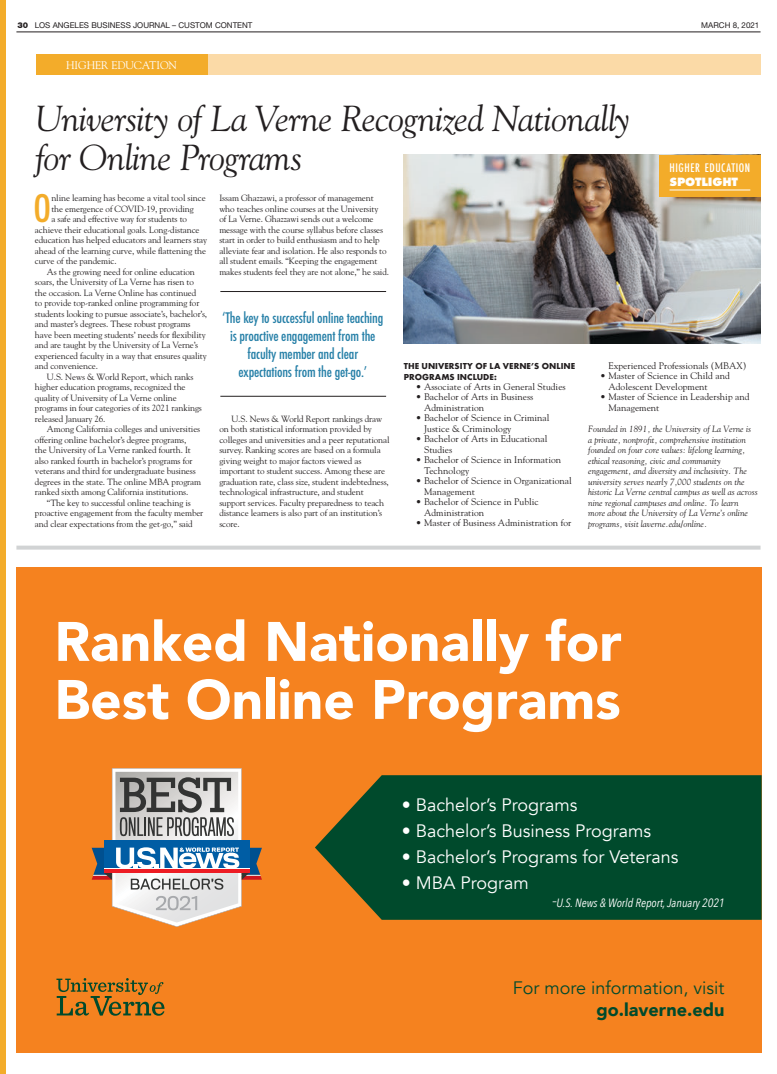
<style>
.page{position:relative;width:777px;height:1074px;background:#fff}
.page>*{position:absolute;margin:0;border:0;box-sizing:border-box;transform-origin:0 0}
.t1{font:900 55px/58px "Avenir";color:#fff}
.t2{font:500 condensed 36.9px "Futura";color:#f3ac2a}
.t3{font:italic 36px/38px "Goudy";letter-spacing:-.015em;color:#231f20}
.t4{font:18px "Avenir";color:#fff}
.t5{font:18px "Avenir";color:#004a2c}
.t6{font:900 18px "Avenir";color:#004a2c}
.t7{font:500 condensed 16px/18px "Futura T";letter-spacing:-.01em;color:#257fa7;text-align:center}
.t8{font:500 condensed 13px "Futura T";letter-spacing:.045em;color:#fff}
.t9{font:800 12.5px "Futura T";letter-spacing:-.015em;color:#fff}
.t10{font:italic 12px "Avenir Next Condensed";color:#fff}
.t11{font:11px "Goudy";letter-spacing:-.005em;color:#fff}
.t12{font:9.5px/10.5px "Goudy";letter-spacing:.005em;color:#231f20}
.t13{font:9px/10.5px "Goudy";letter-spacing:-.01em;color:#231f20}
.t14{font:italic 9px/10.5px "Goudy";letter-spacing:.005em;color:#231f20}
.t15{font:700 9px/10.5px "Futura T";letter-spacing:.005em;color:#231f20}
.t16{font:8px "Helvetica Neue LT Std";color:#231f20}
.s1{font-weight:900}
</style>
<div class="page">
<svg style="left:16px;top:546px;width:745px;height:4px;fill:#d1d3d4"></svg>
<div style="left:0;top:0;width:6px;height:1074px;background:#f3ac2a"></div>
<hr style="left:16px;top:32px;width:745px;height:1px;background:#231f20">
<div style="left:206px;top:54px;width:555px;height:21px;background:#fbdaa7"></div>
<div style="left:36px;top:54px;width:171px;height:21px;background:#f3ac2a"></div>
<div style="left:16px;top:567px;width:746px;height:486px;background:#f5821f"></div>
<svg style="left:315px;top:775px;width:447px;height:145px;fill:#004a2c"></svg>
<svg style="left:56px;top:978px;width:109px;height:38px"></svg>
<svg style="left:92px;top:768px;width:170px;height:159px"></svg>
<hr style="left:220px;top:291px;width:166px;height:1px;background:#231f20">
<hr style="left:220px;top:396px;width:166px;height:1px;background:#231f20">
<img style="left:404px;top:155px;width:357px;height:189px">
<div style="left:659px;top:155px;width:102px;height:42px;background:#f3ac2a"></div>
<hr style="left:670px;top:190px;width:80px;height:1px;background:#fff">
<p class="t16" style="left:17px;top:20px;width:237px"><span class="s1">30</span> LOS ANGELES BUSINESS JOURNAL – CUSTOM CONTENT</p>
<p class="t16" style="left:701px;top:20px;width:60px">MARCH 8, 2021</p>
<p class="t11" style="left:66px;top:58px;width:113px">HIGHER EDUCATION</p>
<h3 class="t3" style="left:35px;top:99px;width:597px">University of La Verne Recognized Nationally for Online Programs</h3>
<h3 class="t8" style="left:670px;top:160px;width:82px">HIGHER EDUCATION</h3>
<h3 class="t9" style="left:670px;top:174px;width:70px">SPOTLIGHT</h3>
<h2 class="t2" style="left:33px;top:185px;width:19px">O</h2>
<p class="t13" style="left:51px;top:192px;width:156px">nline learning has become a vital tool since</p>
<p class="t13" style="left:51px;top:203px;width:144px">the emergence of COVID-19, providing</p>
<p class="t13" style="left:51px;top:213px;width:137px">a safe and effective way for students to</p>
<p class="t13" style="left:35px;top:224px;width:166px">achieve their educational goals. Long-distance</p>
<p class="t13" style="left:35px;top:234px;width:174px">education has helped educators and learners stay</p>
<p class="t13" style="left:35px;top:245px;width:173px">ahead of the learning curve, while flattening the</p>
<p class="t13" style="left:35px;top:255px;width:83px">curve of the pandemic.</p>
<p class="t13" style="left:47px;top:266px;width:149px">As the growing need for online education</p>
<p class="t13" style="left:35px;top:276px;width:160px">soars, the University of La Verne has risen to</p>
<p class="t13" style="left:35px;top:287px;width:163px">the occasion. La Verne Online has continued</p>
<p class="t13" style="left:35px;top:297px;width:166px">to provide top-ranked online programming for</p>
<p class="t13" style="left:35px;top:308px;width:174px">students looking to pursue associate’s, bachelor’s,</p>
<p class="t13" style="left:35px;top:318px;width:157px">and master’s degrees. These robust programs</p>
<p class="t13" style="left:35px;top:329px;width:172px">have been meeting students’ needs for flexibility</p>
<p class="t13" style="left:35px;top:339px;width:165px">and are taught by the University of La Verne’s</p>
<p class="t13" style="left:35px;top:350px;width:173px">experienced faculty in a way that ensures quality</p>
<p class="t13" style="left:35px;top:360px;width:65px">and convenience.</p>
<p class="t13" style="left:47px;top:371px;width:148px">U.S. News &amp; World Report, which ranks</p>
<p class="t13" style="left:35px;top:381px;width:152px">higher education programs, recognized the</p>
<p class="t13" style="left:35px;top:392px;width:143px">quality of University of La Verne online</p>
<p class="t13" style="left:35px;top:402px;width:168px">programs in four categories of its 2021 rankings</p>
<p class="t13" style="left:35px;top:413px;width:72px">released January 26.</p>
<p class="t13" style="left:47px;top:423px;width:155px">Among California colleges and universities</p>
<p class="t13" style="left:35px;top:434px;width:153px">offering online bachelor’s degree programs,</p>
<p class="t13" style="left:35px;top:444px;width:157px">the University of La Verne ranked fourth. It</p>
<p class="t13" style="left:35px;top:455px;width:159px">also ranked fourth in bachelor’s programs for</p>
<p class="t13" style="left:35px;top:465px;width:162px">veterans and third for undergraduate business</p>
<p class="t13" style="left:35px;top:476px;width:168px">degrees in the state. The online MBA program</p>
<p class="t13" style="left:35px;top:486px;width:155px">ranked sixth among California institutions.</p>
<p class="t13" style="left:47px;top:497px;width:145px">“The key to successful online teaching is</p>
<p class="t13" style="left:35px;top:507px;width:170px">proactive engagement from the faculty member</p>
<p class="t13" style="left:35px;top:518px;width:159px">and clear expectations from the get-go,” said</p>
<p class="t13" style="left:219px;top:192px;width:171px">Issam Ghazzawi, a professor of management who teaches online courses at the University<br>of La Verne. Ghazzawi sends out a welcome message with the course syllabus before classes start in order to build enthusiasm and to help alleviate fear and isolation. He also responds to all student emails. “Keeping the engagement makes students feel they are not alone,” he said.</p>
<h3 class="t7" style="left:222px;top:309px;width:163px">‘The key to successful online teaching is proactive engagement from the faculty member and clear expectations from the get-go.’</h3>
<p class="t13" style="left:219px;top:413px;width:172px;text-indent:12px">U.S. News &amp; World Report rankings draw on both statistical information provided by colleges and universities and a peer reputational survey. Ranking scores are based on a formula giving weight to major factors viewed as important to student success. Among these are graduation rate, class size, student indebtedness, technological infrastructure, and student support services. Faculty preparedness to teach distance learners is also part of an institution’s score.</p>
<p class="t15" style="left:404px;top:361px;width:173px">THE UNIVERSITY OF LA VERNE’S ONLINE<br>PROGRAMS INCLUDE:</p>
<p class="t12" style="left:416px;top:381px;width:151px">• Associate of Arts in General Studies</p>
<p class="t12" style="left:424px;top:392px;width:111px;text-indent:-8px">• Bachelor of Arts in Business<br>Administration</p>
<p class="t12" style="left:424px;top:413px;width:127px;text-indent:-8px">• Bachelor of Science in Criminal<br>Justice &amp; Criminology</p>
<p class="t12" style="left:424px;top:434px;width:125px;text-indent:-8px">• Bachelor of Arts in Educational<br>Studies</p>
<p class="t12" style="left:424px;top:455px;width:139px;text-indent:-8px">• Bachelor of Science in Information<br>Technology</p>
<p class="t12" style="left:424px;top:476px;width:149px;text-indent:-8px">• Bachelor of Science in Organizational<br>Management</p>
<p class="t12" style="left:424px;top:497px;width:116px;text-indent:-8px">• Bachelor of Science in Public<br>Administration</p>
<p class="t12" style="left:416px;top:518px;width:157px">• Master of Business Administration for</p>
<p class="t12" style="left:608px;top:360px;width:140px">Experienced Professionals (MBAX)</p>
<p class="t12" style="left:608px;top:371px;width:123px;text-indent:-8px">• Master of Science in Child and<br>Adolescent Development</p>
<p class="t12" style="left:608px;top:392px;width:143px;text-indent:-8px">• Master of Science in Leadership and<br>Management</p>
<p class="t14" style="left:588px;top:423px;width:171px">Founded in 1891, the University of La Verne is<br>a private, nonprofit, comprehensive institution founded on four core values: lifelong learning, ethical reasoning, civic and community engagement, and diversity and inclusivity. The university serves nearly 7,000 students on the historic La Verne central campus as well as across nine regional campuses and online. To learn more about the University of La Verne’s online programs, visit laverne.edu/online.</p>
<h1 class="t1" style="left:54px;top:611px;width:569px">Ranked Nationally for<br>Best Online Programs</h1>
<h3 class="t4" style="left:402px;top:794px;width:177px">• Bachelor’s Programs</h3>
<h3 class="t4" style="left:402px;top:820px;width:251px">• Bachelor’s Business Programs</h3>
<h3 class="t4" style="left:402px;top:846px;width:278px">• Bachelor’s Programs for Veterans</h3>
<h3 class="t4" style="left:402px;top:872px;width:129px">• MBA Program</h3>
<h3 class="t10" style="left:552px;top:895px;width:174px">–U.S. News &amp; World Report, January 2021</h3>
<h3 class="t5" style="left:513px;top:977px;width:213px">For more information, visit</h3>
<h3 class="t6" style="left:597px;top:994px;width:129px">go.laverne.edu</h3>
</div>
